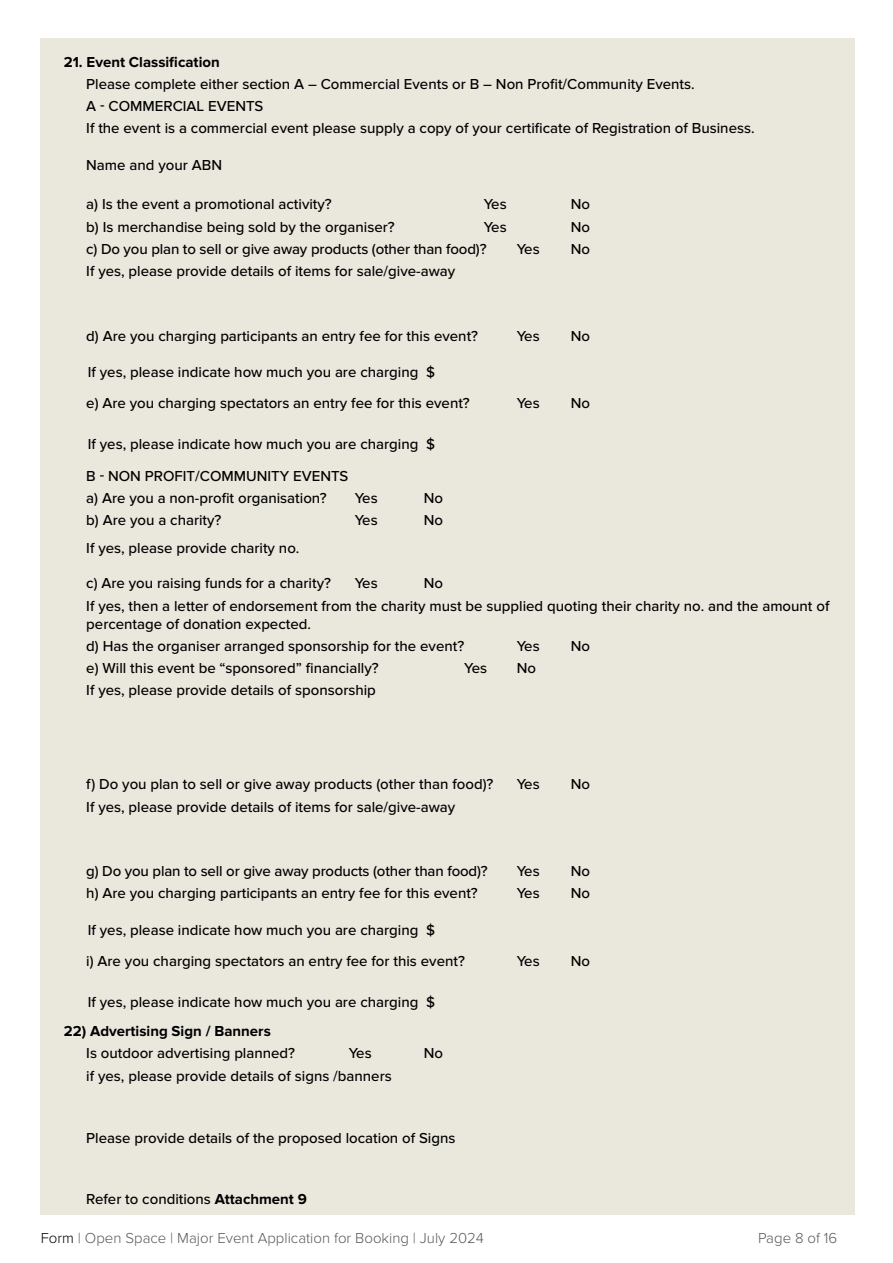
<style>
.page{position:relative;width:893px;height:1263px;background:#fff}
.page>*{position:absolute;margin:0;border:0;box-sizing:border-box;transform-origin:0 0}
.t1{font:500 15px/22px "Proxima Nova";color:#000}
.t2{font:300 15px "Proxima Nova";color:#58595b}
.t3{font:700 15px "Proxima Nova";color:#000}
.s1{font-weight:700}
.s2{color:#000}
</style>
<div class="page">
<div style="left:40px;top:38px;width:815px;height:1177px;background:#eae7dd"></div>
<p class="t3" style="left:64px;top:53px;width:158px">21. Event Classification</p>
<p class="t1" style="left:86px;top:74px;width:670px">Please complete either section A – Commercial Events or B – Non Profit/Community Events.<br>A - COMMERCIAL EVENTS<br>If the event is a commercial event please supply a copy of your certificate of Registration of Business.</p>
<p class="t1" style="left:86px;top:155px;width:137px">Name and your ABN</p>
<p class="t1" style="left:86px;top:194px;width:247px">a) Is the event a promotional activity?</p>
<p class="t1" style="left:484px;top:194px;width:25px">Yes</p>
<p class="t1" style="left:571px;top:194px;width:21px">No</p>
<p class="t1" style="left:86px;top:216px;width:310px">b) Is merchandise being sold by the organiser?</p>
<p class="t1" style="left:484px;top:216px;width:25px">Yes</p>
<p class="t1" style="left:571px;top:216px;width:21px">No</p>
<p class="t1" style="left:86px;top:238px;width:402px">c) Do you plan to sell or give away products (other than food)?</p>
<p class="t1" style="left:517px;top:238px;width:25px">Yes</p>
<p class="t1" style="left:571px;top:238px;width:21px">No</p>
<p class="t1" style="left:86px;top:261px;width:370px">If yes, please provide details of items for sale/give-away</p>
<p class="t1" style="left:86px;top:325px;width:393px">d) Are you charging participants an entry fee for this event?</p>
<p class="t1" style="left:517px;top:325px;width:25px">Yes</p>
<p class="t1" style="left:571px;top:325px;width:21px">No</p>
<p class="t1" style="left:86px;top:358px;width:385px;line-height:30.8px">If yes, please indicate how much you are charging $<br>e) Are you charging spectators an entry fee for this event?</p>
<p class="t1" style="left:517px;top:393px;width:25px">Yes</p>
<p class="t1" style="left:571px;top:393px;width:21px">No</p>
<p class="t1" style="left:86px;top:429px;width:350px;line-height:31.2px">If yes, please indicate how much you are charging $<br>B - NON PROFIT/COMMUNITY EVENTS</p>
<p class="t1" style="left:86px;top:487px;width:242px">a) Are you a non-profit organisation?</p>
<p class="t1" style="left:355px;top:487px;width:25px">Yes</p>
<p class="t1" style="left:424px;top:487px;width:21px">No</p>
<p class="t1" style="left:86px;top:509px;width:137px">b) Are you a charity?</p>
<p class="t1" style="left:355px;top:509px;width:25px">Yes</p>
<p class="t1" style="left:424px;top:509px;width:21px">No</p>
<p class="t1" style="left:86px;top:538px;width:215px">If yes, please provide charity no.</p>
<p class="t1" style="left:86px;top:573px;width:246px">c) Are you raising funds for a charity?</p>
<p class="t1" style="left:355px;top:573px;width:25px">Yes</p>
<p class="t1" style="left:86px;top:573px;width:745px;text-indent:337px">No<br>If yes, then a letter of endorsement from the charity must be supplied quoting their charity no. and the amount of</p>
<p class="t1" style="left:86px;top:613px;width:380px">percentage of donation expected.<br>d) Has the organiser arranged sponsorship for the event?</p>
<p class="t1" style="left:517px;top:635px;width:25px">Yes</p>
<p class="t1" style="left:571px;top:635px;width:21px">No</p>
<p class="t1" style="left:86px;top:658px;width:294px">e) Will this event be “sponsored” financially?</p>
<p class="t1" style="left:464px;top:658px;width:25px">Yes</p>
<p class="t1" style="left:517px;top:658px;width:21px">No</p>
<p class="t1" style="left:86px;top:680px;width:291px">If yes, please provide details of sponsorship</p>
<p class="t1" style="left:86px;top:774px;width:409px">f) Do you plan to sell or give away products (other than food)?</p>
<p class="t1" style="left:517px;top:774px;width:25px">Yes</p>
<p class="t1" style="left:571px;top:774px;width:21px">No</p>
<p class="t1" style="left:86px;top:796px;width:370px">If yes, please provide details of items for sale/give-away</p>
<p class="t1" style="left:86px;top:860px;width:403px">g) Do you plan to sell or give away products (other than food)?</p>
<p class="t1" style="left:517px;top:860px;width:25px">Yes</p>
<p class="t1" style="left:571px;top:860px;width:21px">No</p>
<p class="t1" style="left:86px;top:883px;width:393px">h) Are you charging participants an entry fee for this event?</p>
<p class="t1" style="left:517px;top:883px;width:25px">Yes</p>
<p class="t1" style="left:571px;top:883px;width:21px">No</p>
<p class="t1" style="left:86px;top:915px;width:380px;line-height:30.8px">If yes, please indicate how much you are charging $<br>i) Are you charging spectators an entry fee for this event?</p>
<p class="t1" style="left:517px;top:950px;width:25px">Yes</p>
<p class="t1" style="left:571px;top:950px;width:21px">No</p>
<p class="t1" style="left:88px;top:991px;width:349px">If yes, please indicate how much you are charging $</p>
<p class="t3" style="left:64px;top:1022px;width:209px">22) Advertising Sign / Banners</p>
<p class="t1" style="left:86px;top:1043px;width:210px">Is outdoor advertising planned?</p>
<p class="t1" style="left:349px;top:1043px;width:25px">Yes</p>
<p class="t1" style="left:424px;top:1043px;width:21px">No</p>
<p class="t1" style="left:86px;top:1065px;width:307px">if yes, please provide details of signs /banners</p>
<p class="t1" style="left:86px;top:1127px;width:371px">Please provide details of the proposed location of Signs</p>
<p class="t1" style="left:86px;top:1189px;width:222px">Refer to conditions <span class="s1">Attachment 9</span></p>
<p class="t2" style="left:41px;top:1229px;width:445px"><span class="s2">Form</span> | Open Space | Major Event Application for Booking | July 2024</p>
<p class="t2" style="left:758px;top:1229px;width:81px">Page 8 of 16</p>
</div>
